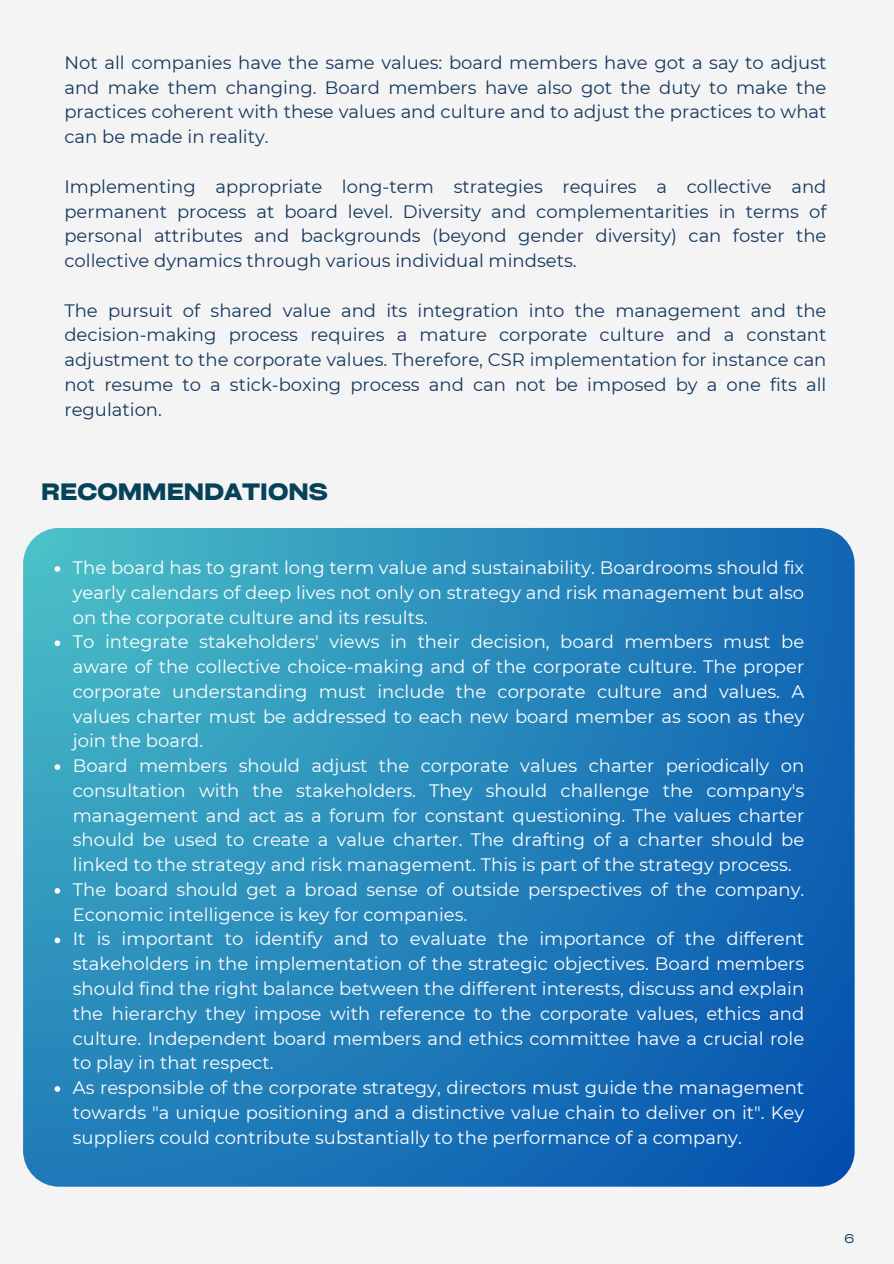
<style>
.page{position:relative;width:894px;height:1264px;background:#fff}
.page>*{position:absolute;margin:0;border:0;box-sizing:border-box;transform-origin:0 0}
.t1{font:700 expanded 22.65px "Cy Grotesk";color:#064259}
.t2{font:18px/24.8px "Montserrat";color:#fff;text-align:justify}
.t3{font:18px/24.8px "Montserrat";color:#15375e;text-align:justify}
.t4{font:expanded 12.15px "Cy Grotesk";color:#064259}
</style>
<div class="page">
<div style="left:0;top:0;width:893px;height:1263px;background:#f4f4f4"></div>
<svg style="left:23px;top:528px;width:831px;height:658px;background:#2382b9"></svg>
<svg style="left:55px;top:566px;width:5px;height:6px"></svg>
<svg style="left:55px;top:640px;width:5px;height:6px"></svg>
<svg style="left:55px;top:764px;width:5px;height:6px"></svg>
<svg style="left:55px;top:888px;width:5px;height:5px"></svg>
<svg style="left:55px;top:937px;width:5px;height:6px"></svg>
<svg style="left:55px;top:1086px;width:5px;height:5px"></svg>
<p class="t3" style="left:64px;top:50px;width:763px">Not all companies have the same values: board members have got a say to adjust and make them changing. Board members have also got the duty to make the practices coherent with these values and culture and to adjust the practices to what can be made in reality.</p>
<p class="t3" style="left:64px;top:174px;width:763px">Implementing appropriate long-term strategies requires a collective and permanent process at board level. Diversity and complementarities in terms of personal attributes and backgrounds (beyond gender diversity) can foster the collective dynamics through various individual mindsets.</p>
<p class="t3" style="left:64px;top:298px;width:763px">The pursuit of shared value and its integration into the management and the decision-making process requires a mature corporate culture and a constant adjustment to the corporate values. Therefore, CSR implementation for instance can not resume to a stick-boxing process and can not be imposed by a one fits all regulation.</p>
<p class="t1" style="left:41px;top:477px;width:288px">RECOMMENDATIONS</p>
<h1 class="t2" style="left:73px;top:555px;width:732px">The board has to grant long term value and sustainability. Boardrooms should fix yearly calendars of deep lives not only on strategy and risk management but also on the corporate culture and its results.</h1>
<p class="t2" style="left:73px;top:629px;width:732px">To integrate stakeholders' views in their decision, board members must be aware of the collective choice-making and of the corporate culture. The proper corporate understanding must include the corporate culture and values. A values charter must be addressed to each new board member as soon as they join the board.</p>
<p class="t2" style="left:73px;top:753px;width:732px">Board members should adjust the corporate values charter periodically on consultation with the stakeholders. They should challenge the company's management and act as a forum for constant questioning. The values charter should be used to create a value charter. The drafting of a charter should be linked to the strategy and risk management. This is part of the strategy process.</p>
<p class="t2" style="left:73px;top:877px;width:732px">The board should get a broad sense of outside perspectives of the company.<br>Economic intelligence is key for companies.</p>
<p class="t2" style="left:73px;top:926px;width:732px">It is important to identify and to evaluate the importance of the different stakeholders in the implementation of the strategic objectives. Board members should find the right balance between the different interests, discuss and explain the hierarchy they impose with reference to the corporate values, ethics and culture. Independent board members and ethics committee have a crucial role to play in that respect.</p>
<p class="t2" style="left:73px;top:1075px;width:732px">As responsible of the corporate strategy, directors must guide the management towards "a unique positioning and a distinctive value chain to deliver on it". Key suppliers could contribute substantially to the performance of a company.</p>
<p class="t4" style="left:844px;top:1231px;width:11px">6</p>
</div>
